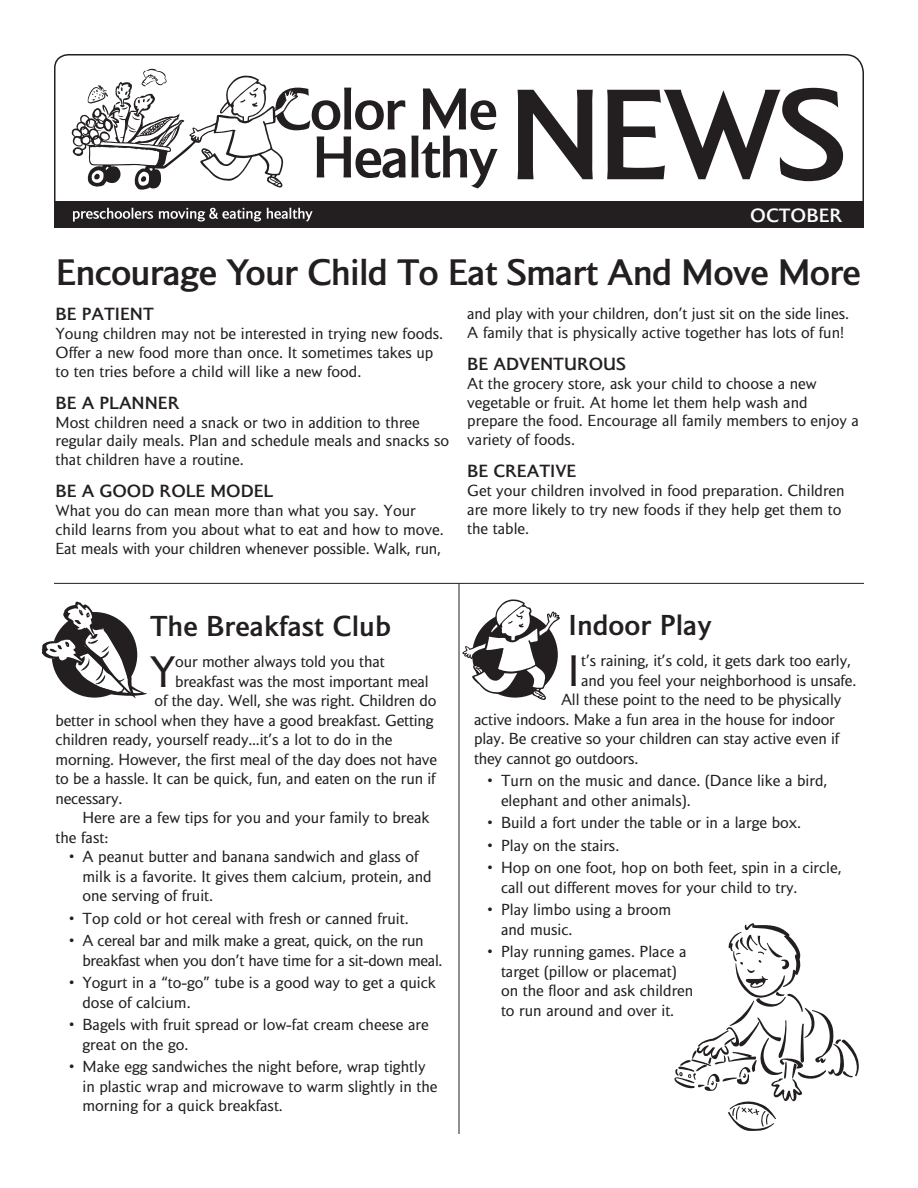
<style>
.page{position:relative;width:918px;height:1188px;background:#fff}
.page>*{position:absolute;margin:0;border:0;box-sizing:border-box;transform-origin:0 0}
.t1{font:700 120.3px "Mylius Sans";color:#231f20}
.t2{font:700 55.05px/48px "Mylius Sans";letter-spacing:-.04em;color:#231f20;text-align:right}
.Body-10pt-1st_para{font:41.25px "Mylius Sans";color:#231f20}
.t3{font:700 34.5px "Mylius Sans";letter-spacing:-.025em;color:#231f20}
.Small_head{font:700 27px "Mylius Sans";color:#231f20}
.t4{font:700 18px "Mylius Sans";color:#fff}
._1st_para{font:700 16.5px "Mylius Sans";color:#231f20}
._1st_para-2{font:15px/18.8px "Mylius Sans";color:#231f20}
.Bulleted_10_pt{font:15px/19.5px "Mylius Sans";color:#231f20}
.Body-10pt-1st_para-2{font:15px "Mylius Sans";letter-spacing:-.01em;color:#231f20}
.Bulleted_10_pt-2{font:15px/19.5px "Mylius Sans";letter-spacing:-.02em;color:#231f20}
.Body-10pt{font:15px/19.5px "Mylius Sans";color:#231f20}
</style>
<div class="page">
<hr style="left:459px;top:583px;width:1px;height:551px;background:#231f20">
<svg style="left:54px;top:54px;width:810px;height:147px"></svg>
<div style="left:54px;top:201px;width:810px;height:27px;background:#231f20"></div>
<svg style="left:73px;top:208px;width:80px;height:14px"></svg>
<svg style="left:159px;top:208px;width:102px;height:14px"></svg>
<svg style="left:267px;top:208px;width:46px;height:14px"></svg>
<svg style="left:72px;top:68px;width:226px;height:122px"></svg>
<hr style="left:54px;top:583px;width:810px;height:1px;background:#231f20">
<svg style="left:41px;top:601px;width:106px;height:97px"></svg>
<svg style="left:462px;top:599px;width:98px;height:101px"></svg>
<svg style="left:674px;top:923px;width:185px;height:208px"></svg>
<p class="t2" style="left:273px;top:84px;width:227px">Color Me<br>Healthy</p>
<p class="t1" style="left:507px;top:61px;width:341px">NEWS</p>
<p class="t4" style="left:750px;top:205px;width:94px">OCTOBER</p>
<p class="t3" style="left:56px;top:251px;width:807px">Encourage Your Child To Eat Smart And Move More</p>
<p class="_1st_para" style="left:56px;top:304px;width:100px">BE PATIENT</p>
<p class="_1st_para-2" style="left:56px;top:324px;width:389px">Young children may not be interested in trying new foods.<br>Offer a new food more than once. It sometimes takes up to ten tries before a child will like a new food.</p>
<p class="_1st_para" style="left:56px;top:393px;width:125px">BE A PLANNER</p>
<p class="_1st_para-2" style="left:56px;top:413px;width:395px">Most children need a snack or two in addition to three regular daily meals. Plan and schedule meals and snacks so that children have a routine.</p>
<p class="_1st_para" style="left:56px;top:481px;width:219px">BE A GOOD ROLE MODEL</p>
<p class="_1st_para-2" style="left:56px;top:501px;width:390px">What you do can mean more than what you say. Your child learns from you about what to eat and how to move.<br>Eat meals with your children whenever possible. Walk, run,</p>
<p class="_1st_para-2" style="left:467px;top:304px;width:383px">and play with your children, don’t just sit on the side lines.<br>A family that is physically active together has lots of fun!</p>
<p class="_1st_para" style="left:467px;top:354px;width:160px">BE ADVENTUROUS</p>
<p class="_1st_para-2" style="left:467px;top:374px;width:393px">At the grocery store, ask your child to choose a new vegetable or fruit. At home let them help wash and prepare the food. Encourage all family members to enjoy a variety of foods.</p>
<p class="_1st_para" style="left:467px;top:461px;width:111px">BE CREATIVE</p>
<p class="_1st_para-2" style="left:467px;top:481px;width:379px">Get your children involved in food preparation. Children are more likely to try new foods if they help get them to the table.</p>
<p class="Small_head" style="left:150px;top:609px;width:242px">The Breakfast Club</p>
<p class="Body-10pt-1st_para" style="left:150px;top:647px;width:27px">Y</p>
<p class="Body-10pt-1st_para-2" style="left:175px;top:653px;width:211px">our mother always told you that</p>
<p class="Body-10pt-1st_para-2" style="left:175px;top:672px;width:255px">breakfast was the most important meal</p>
<p class="Body-10pt-1st_para-2" style="left:154px;top:692px;width:284px">of the day. Well, she was right. Children do</p>
<p class="Body-10pt-1st_para-2" style="left:56px;top:711px;width:380px">better in school when they have a good breakfast. Getting</p>
<p class="Body-10pt-1st_para-2" style="left:56px;top:731px;width:339px">children ready, yourself ready...it’s a lot to do in the</p>
<p class="Body-10pt-1st_para-2" style="left:56px;top:750px;width:383px">morning. However, the first meal of the day does not have</p>
<p class="Body-10pt-1st_para-2" style="left:56px;top:770px;width:382px">to be a hassle. It can be quick, fun, and eaten on the run if</p>
<p class="Body-10pt-1st_para-2" style="left:56px;top:789px;width:68px">necessary.</p>
<p class="Body-10pt" style="left:56px;top:808px;width:375px;text-indent:27px">Here are a few tips for you and your family to break the fast:</p>
<p class="Bulleted_10_pt" style="left:82px;top:847px;width:351px;text-indent:-14px">• A peanut butter and banana sandwich and glass of milk is a favorite. It gives them calcium, protein, and one serving of fruit.</p>
<p class="Bulleted_10_pt" style="left:69px;top:908px;width:341px">• Top cold or hot cereal with fresh or canned fruit.</p>
<p class="Bulleted_10_pt-2" style="left:82px;top:931px;width:362px;text-indent:-14px">• A cereal bar and milk make a great, quick, on the run breakfast when you don’t have time for a sit-down meal.</p>
<p class="Bulleted_10_pt" style="left:82px;top:973px;width:355px;text-indent:-14px">• Yogurt in a “to-go” tube is a good way to get a quick dose of calcium.</p>
<p class="Bulleted_10_pt" style="left:82px;top:1015px;width:348px;text-indent:-14px">• Bagels with fruit spread or low-fat cream cheese are great on the go.</p>
<p class="Bulleted_10_pt" style="left:82px;top:1057px;width:356px;text-indent:-14px">• Make egg sandwiches the night before, wrap tightly in plastic wrap and microwave to warm slightly in the morning for a quick breakfast.</p>
<p class="Small_head" style="left:568px;top:608px;width:145px">Indoor Play</p>
<p class="Body-10pt-1st_para" style="left:568px;top:646px;width:13px">I</p>
<p class="Body-10pt-1st_para-2" style="left:581px;top:652px;width:271px">t’s raining, it’s cold, it gets dark too early,</p>
<p class="Body-10pt-1st_para-2" style="left:581px;top:671px;width:277px">and you feel your neighborhood is unsafe.</p>
<p class="Body-10pt-1st_para-2" style="left:561px;top:691px;width:282px">All these point to the need to be physically</p>
<p class="Body-10pt-1st_para-2" style="left:474px;top:710px;width:362px">active indoors. Make a fun area in the house for indoor</p>
<p class="Body-10pt-1st_para-2" style="left:474px;top:730px;width:367px">play. Be creative so your children can stay active even if</p>
<p class="Body-10pt-1st_para-2" style="left:474px;top:749px;width:166px">they cannot go outdoors.</p>
<p class="Bulleted_10_pt" style="left:501px;top:771px;width:328px;text-indent:-14px">• Turn on the music and dance. (Dance like a bird, elephant and other animals).</p>
<p class="Bulleted_10_pt" style="left:488px;top:813px;width:315px">• Build a fort under the table or in a large box.</p>
<p class="Bulleted_10_pt" style="left:488px;top:836px;width:133px">• Play on the stairs.</p>
<p class="Bulleted_10_pt" style="left:501px;top:858px;width:342px;text-indent:-14px">• Hop on one foot, hop on both feet, spin in a circle, call out different moves for your child to try.</p>
<p class="Bulleted_10_pt" style="left:501px;top:900px;width:172px;text-indent:-14px">• Play limbo using a broom and music.</p>
<p class="Bulleted_10_pt" style="left:501px;top:942px;width:194px;text-indent:-14px">• Play running games. Place a target (pillow or placemat) on the floor and ask children to run around and over it.</p>
</div>
